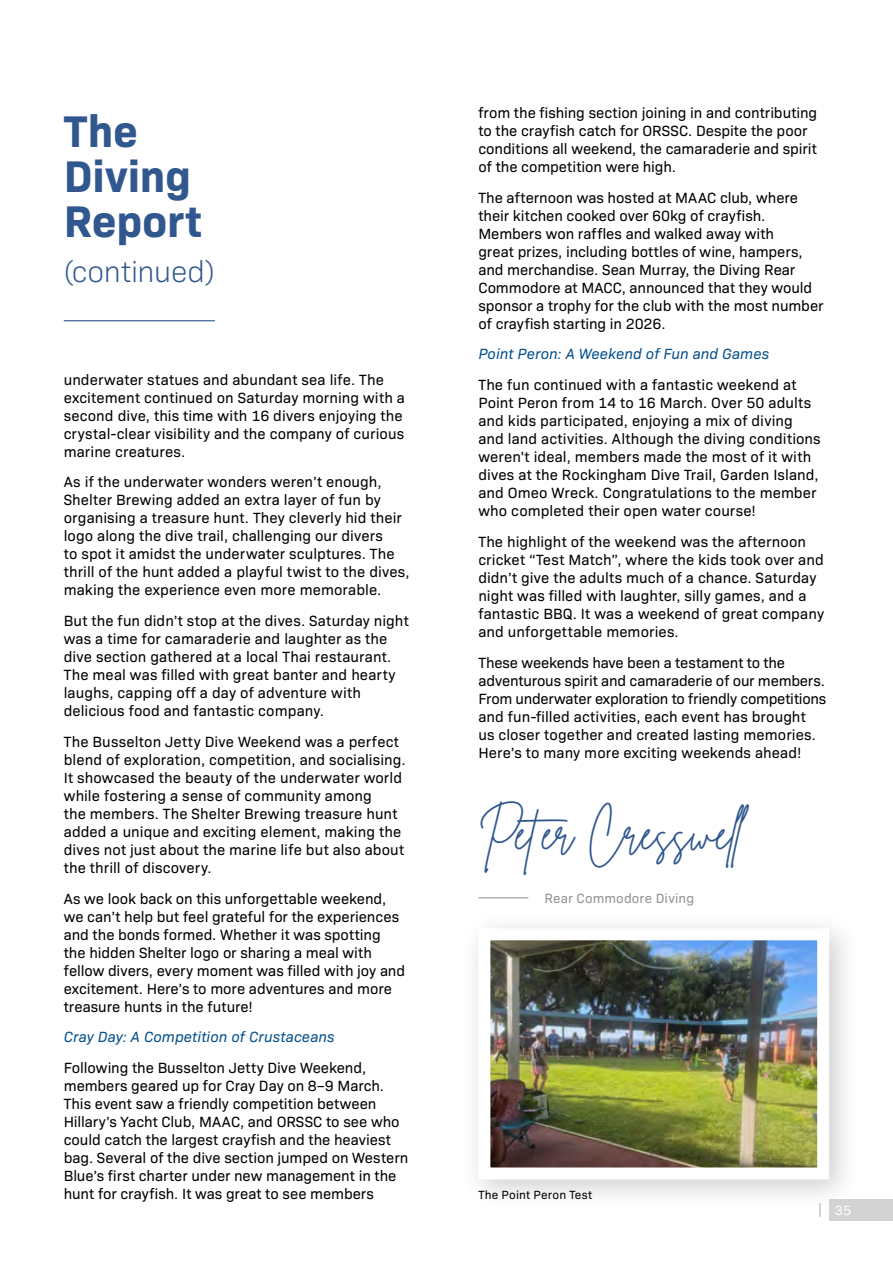
<style>
.page{position:relative;width:893px;height:1263px;background:#fff}
.page>*{position:absolute;margin:0;border:0;box-sizing:border-box;transform-origin:0 0}
.t1{font:700 45px/45px "Bio Sans";letter-spacing:-.005em;color:#30578e}
.t2{font:45px "Brittany Signature";color:#30578e}
.t3{font:300 30px "Bio Sans";letter-spacing:-.005em;color:#30578e}
.body{font:15px/18px "Bio Sans";letter-spacing:.005em;color:#000}
.body-2{font:italic 15px "Bio Sans";letter-spacing:.005em;color:#05518d}
.t4{font:13.5px "Bio Sans";letter-spacing:.01em;color:#939292}
.t5{font:13.5px "Bio Sans";color:#fff}
.Captions{font:12px "Bio Sans";letter-spacing:.025em;color:#000}
</style>
<div class="page">
<hr style="left:64px;top:320px;width:151px;height:1px;background:#30578e">
<div style="left:829px;top:1199px;width:64px;height:21px;background:#d4d3d3"></div>
<div style="left:460px;top:909px;width:401px;height:303px;background:#000;opacity:.2"></div>
<img style="left:491px;top:941px;width:325px;height:225px">
<div style="left:478px;top:928px;width:351px;height:251px;border:12px solid #fff"></div>
<hr style="left:478px;top:897px;width:50px;height:1px;background:#939292">
<p class="t1" style="left:64px;top:105px;width:140px">The<br>Diving<br>Report</p>
<p class="t3" style="left:64px;top:250px;width:153px">(continued)</p>
<p class="body" style="left:64px;top:369px;width:343px">underwater statues and abundant sea life. The excitement continued on Saturday morning with a second dive, this time with 16 divers enjoying the crystal-clear visibility and the company of curious marine creatures.</p>
<p class="body" style="left:64px;top:472px;width:347px">As if the underwater wonders weren’t enough, Shelter Brewing added an extra layer of fun by organising a treasure hunt. They cleverly hid their logo along the dive trail, challenging our divers<br>to spot it amidst the underwater sculptures. The thrill of the hunt added a playful twist to the dives, making the experience even more memorable.</p>
<p class="body" style="left:64px;top:611px;width:346px">But the fun didn’t stop at the dives. Saturday night was a time for camaraderie and laughter as the dive section gathered at a local Thai restaurant.<br>The meal was filled with great banter and hearty laughs, capping off a day of adventure with delicious food and fantastic company.</p>
<p class="body" style="left:64px;top:731px;width:343px">The Busselton Jetty Dive Weekend was a perfect blend of exploration, competition, and socialising.<br>It showcased the beauty of the underwater world while fostering a sense of community among<br>the members. The Shelter Brewing treasure hunt added a unique and exciting element, making the dives not just about the marine life but also about the thrill of discovery.</p>
<p class="body" style="left:64px;top:888px;width:343px">As we look back on this unforgettable weekend, we can’t help but feel grateful for the experiences and the bonds formed. Whether it was spotting the hidden Shelter logo or sharing a meal with fellow divers, every moment was filled with joy and excitement. Here’s to more adventures and more treasure hunts in the future!</p>
<p class="body-2" style="left:64px;top:1026px;width:272px">Cray Day: A Competition of Crustaceans</p>
<p class="body" style="left:64px;top:1058px;width:346px">Following the Busselton Jetty Dive Weekend, members geared up for Cray Day on 8–9 March.<br>This event saw a friendly competition between Hillary’s Yacht Club, MAAC, and ORSSC to see who could catch the largest crayfish and the heaviest bag. Several of the dive section jumped on Western Blue’s first charter under new management in the hunt for crayfish. It was great to see members</p>
<p class="body" style="left:478px;top:103px;width:340px">from the fishing section joining in and contributing to the crayfish catch for ORSSC. Despite the poor conditions all weekend, the camaraderie and spirit of the competition were high.</p>
<p class="body" style="left:478px;top:187px;width:347px">The afternoon was hosted at MAAC club, where their kitchen cooked over 60kg of crayfish.<br>Members won raffles and walked away with<br>great prizes, including bottles of wine, hampers, and merchandise. Sean Murray, the Diving Rear Commodore at MACC, announced that they would sponsor a trophy for the club with the most number of crayfish starting in 2026.</p>
<p class="body-2" style="left:478px;top:343px;width:292px">Point Peron: A Weekend of Fun and Games</p>
<p class="body" style="left:478px;top:375px;width:344px">The fun continued with a fantastic weekend at Point Peron from 14 to 16 March. Over 50 adults and kids participated, enjoying a mix of diving and land activities. Although the diving conditions weren't ideal, members made the most of it with dives at the Rockingham Dive Trail, Garden Island, and Omeo Wreck. Congratulations to the member who completed their open water course!</p>
<p class="body" style="left:478px;top:532px;width:347px">The highlight of the weekend was the afternoon cricket “Test Match”, where the kids took over and didn’t give the adults much of a chance. Saturday night was filled with laughter, silly games, and a fantastic BBQ. It was a weekend of great company and unforgettable memories.</p>
<p class="body" style="left:478px;top:652px;width:349px">These weekends have been a testament to the adventurous spirit and camaraderie of our members.<br>From underwater exploration to friendly competitions and fun-filled activities, each event has brought<br>us closer together and created lasting memories.<br>Here’s to many more exciting weekends ahead!</p>
<p class="t2" style="left:478px;top:805px;width:265px">Peter Cresswell</p>
<p class="t4" style="left:544px;top:888px;width:151px">Rear Commodore Diving</p>
<p class="Captions" style="left:478px;top:1186px;width:115px">The Point Peron Test</p>
<p class="t5" style="left:835px;top:1200px;width:18px">35</p>
</div>
